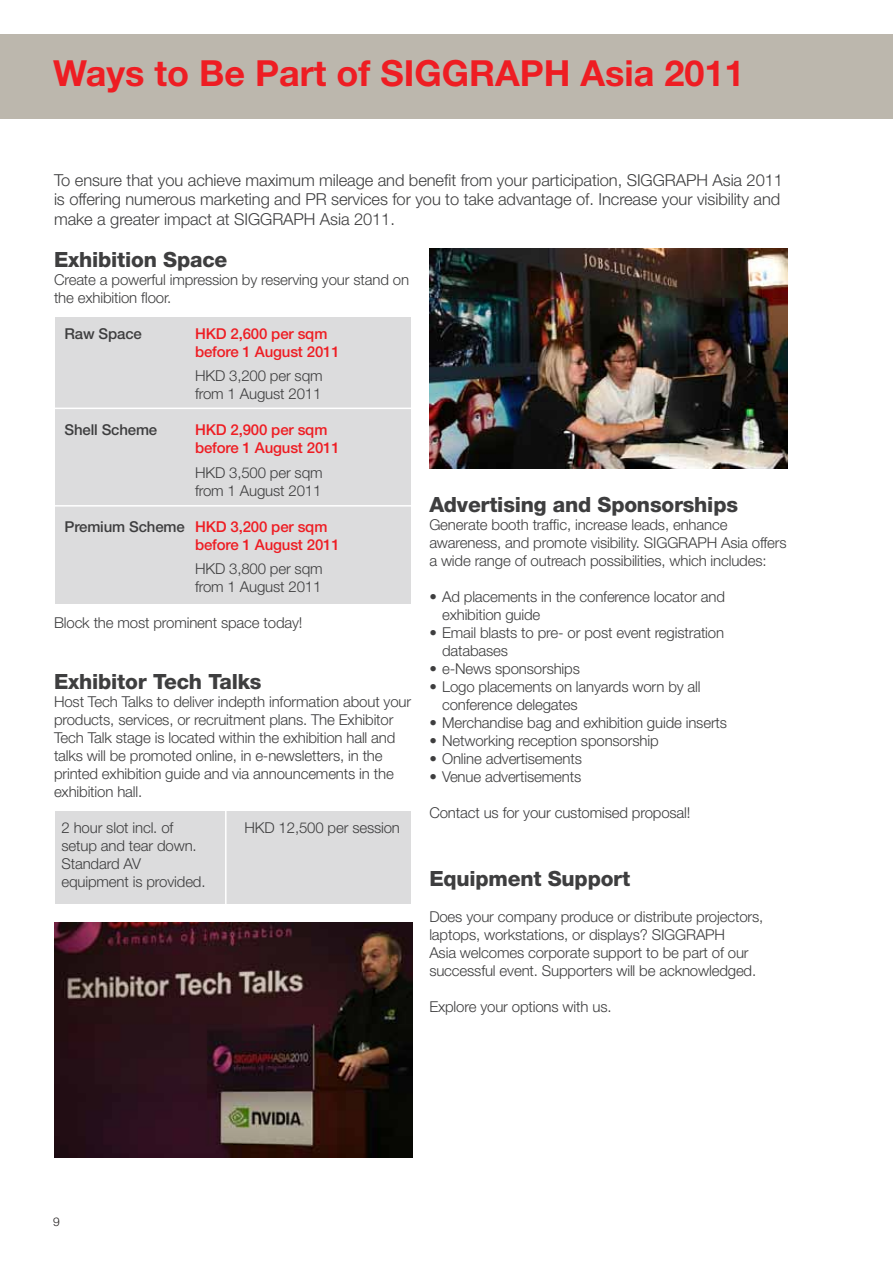
<style>
.page{position:relative;width:893px;height:1263px;background:#fff}
.page>*{position:absolute;margin:0;border:0;box-sizing:border-box;transform-origin:0 0}
.t1{font:700 36px "Helvetica Neue";color:#ee1d23}
.t2{font:800 21px "Helvetica Neue";letter-spacing:-.01em;color:#3e3e3f}
.t3{font:300 16.5px/19.8px "Helvetica Neue";letter-spacing:-.005em;color:#3e3e3f}
.t4{font:300 15px/18px "Helvetica Neue";letter-spacing:-.01em;color:#3e3e3f}
.t5{font:500 15px/18px "Helvetica Neue";letter-spacing:-.01em;color:#ee1d23}
.t6{font:500 15px "Helvetica Neue";letter-spacing:-.01em;color:#3e3e3f}
.t7{font:300 12px "Helvetica Neue";color:#231f20}
.s1{color:#3e3e3f}
</style>
<div class="page">
<div style="left:0;top:34px;width:893px;height:84px;background:#bcb7ad"></div>
<div style="left:55px;top:811px;width:356px;height:93px;background:#dcdcdd"></div>
<hr style="left:225px;top:806px;width:2px;height:104px;background:#fff">
<div style="left:55px;top:317px;width:356px;height:286px;background:#dcdcdd"></div>
<hr style="left:50px;top:408px;width:368px;height:1px;background:#fff">
<hr style="left:50px;top:505px;width:368px;height:2px;background:#fff">
<img style="left:54px;top:923px;width:358px;height:235px">
<img style="left:429px;top:249px;width:359px;height:219px">
<h1 class="t1" style="left:53px;top:51px;width:693px">Ways to Be Part of SIGGRAPH Asia 2011</h1>
<p class="t3" style="left:54px;top:170px;width:731px">To ensure that you achieve maximum mileage and benefit from your participation, SIGGRAPH Asia 2011 is offering numerous marketing and PR services for you to take advantage of. Increase your visibility and make a greater impact at SIGGRAPH Asia 2011.</p>
<h2 class="t2" style="left:54px;top:247px;width:175px">Exhibition Space</h2>
<p class="t4" style="left:54px;top:270px;width:357px">Create a powerful impression by reserving your stand on the exhibition floor.</p>
<p class="t6" style="left:64px;top:325px;width:79px">Raw Space</p>
<p class="t5" style="left:195px;top:324px;width:146px">HKD 2,600 per sqm before 1 August 2011</p>
<p class="t4" style="left:195px;top:367px;width:129px">HKD 3,200 per sqm from 1 August 2011</p>
<p class="t6" style="left:64px;top:421px;width:94px">Shell Scheme</p>
<p class="t5" style="left:195px;top:421px;width:146px">HKD 2,900 per sqm before 1 August 2011</p>
<p class="t4" style="left:195px;top:463px;width:129px">HKD 3,500 per sqm from 1 August 2011</p>
<p class="t5" style="left:195px;top:517px;width:146px;text-indent:-130px"><span class="s1">Premium Scheme</span> HKD 3,200 per sqm before 1 August 2011</p>
<p class="t4" style="left:195px;top:559px;width:129px">HKD 3,800 per sqm from 1 August 2011</p>
<p class="t4" style="left:54px;top:613px;width:250px">Block the most prominent space today!</p>
<h2 class="t2" style="left:54px;top:669px;width:209px">Exhibitor Tech Talks</h2>
<p class="t4" style="left:54px;top:693px;width:359px">Host Tech Talks to deliver indepth information about your products, services, or recruitment plans. The Exhibitor Tech Talk stage is located within the exhibition hall and talks will be promoted online, in e-newsletters, in the printed exhibition guide and via announcements in the exhibition hall.</p>
<p class="t4" style="left:62px;top:819px;width:113px">2 hour slot incl. of</p>
<p class="t4" style="left:244px;top:819px;width:157px">HKD 12,500 per session</p>
<p class="t4" style="left:62px;top:837px;width:146px">setup and tear down.<br>Standard AV equipment is provided.</p>
<h2 class="t2" style="left:429px;top:491px;width:310px">Advertising and Sponsorships</h2>
<p class="t4" style="left:429px;top:515px;width:359px">Generate booth traffic, increase leads, enhance awareness, and promote visibility. SIGGRAPH Asia offers a wide range of outreach possibilities, which includes:</p>
<p class="t4" style="left:442px;top:587px;width:284px;text-indent:-13px">• Ad placements in the conference locator and exhibition guide</p>
<p class="t4" style="left:442px;top:623px;width:284px;text-indent:-13px">• Email blasts to pre- or post event registration databases</p>
<p class="t4" style="left:429px;top:659px;width:152px">• e-News sponsorships</p>
<p class="t4" style="left:442px;top:677px;width:260px;text-indent:-13px">• Logo placements on lanyards worn by all conference delegates</p>
<p class="t4" style="left:429px;top:713px;width:299px">• Merchandise bag and exhibition guide inserts</p>
<p class="t4" style="left:429px;top:731px;width:231px">• Networking reception sponsorship</p>
<p class="t4" style="left:429px;top:749px;width:154px">• Online advertisements</p>
<p class="t4" style="left:429px;top:767px;width:153px">• Venue advertisements</p>
<p class="t4" style="left:429px;top:803px;width:263px">Contact us for your customised proposal!</p>
<h2 class="t2" style="left:429px;top:866px;width:202px">Equipment Support</h2>
<p class="t4" style="left:429px;top:907px;width:335px">Does your company produce or distribute projectors, laptops, workstations, or displays? SIGGRAPH<br>Asia welcomes corporate support to be part of our successful event. Supporters will be acknowledged.</p>
<p class="t4" style="left:429px;top:997px;width:184px">Explore your options with us.</p>
<p class="t7" style="left:53px;top:1214px;width:8px">9</p>
</div>
